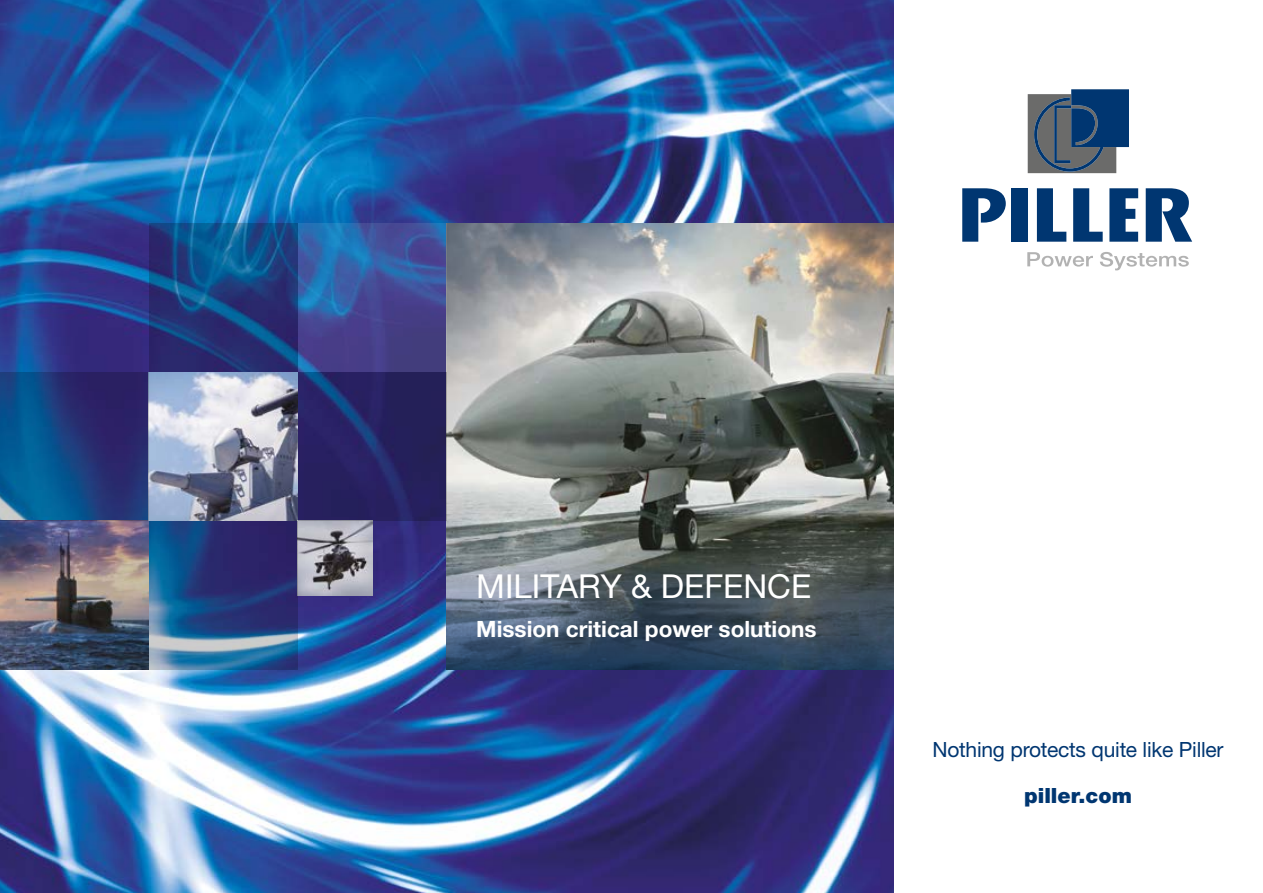
<style>
.page{position:relative;width:1263px;height:893px;background:#fff}
.page>*{position:absolute;margin:0;border:0;box-sizing:border-box;transform-origin:0 0}
.t1{font:33px "Helvetica Neue LTW1 G";color:#fff}
.t2{font:700 22.5px "Helvetica Neue LTW1 G";color:#fff}
.t3{font:21px "Helvetica Neue LTW1 G";letter-spacing:-.01em;color:#003671}
.t4{font:900 21px "Helvetica Neue LTW1 G";color:#003671}
</style>
<div class="page">
<img style="left:0;top:0;width:893px;height:893px">
<img style="left:446px;top:223px;width:447px;height:335px">
<svg style="left:446px;top:558px;width:447px;height:112px;background:#475766"></svg>
<img style="left:0;top:521px;width:149px;height:149px">
<img style="left:149px;top:372px;width:149px;height:149px">
<svg style="left:298px;top:223px;width:148px;height:149px;background:#3c5299"></svg>
<img style="left:298px;top:521px;width:74px;height:74px">
<svg style="left:962px;top:188px;width:44px;height:54px"></svg>
<div style="left:1012px;top:188px;width:16px;height:54px;background:#003671"></div>
<svg style="left:1037px;top:188px;width:29px;height:54px"></svg>
<svg style="left:1073px;top:188px;width:30px;height:54px"></svg>
<svg style="left:1109px;top:188px;width:29px;height:54px"></svg>
<svg style="left:1146px;top:188px;width:46px;height:54px"></svg>
<svg style="left:1028px;top:89px;width:101px;height:84px;background:#465e79"></svg>
<svg style="left:1027px;top:252px;width:66px;height:15px"></svg>
<svg style="left:1100px;top:252px;width:89px;height:18px"></svg>
<svg style="left:0;top:372px;width:149px;height:149px;background:#1b427f"></svg>
<svg style="left:149px;top:223px;width:149px;height:149px;background:#1c3f7e"></svg>
<svg style="left:149px;top:521px;width:149px;height:149px;background:#315188"></svg>
<svg style="left:298px;top:372px;width:148px;height:149px;background:#262361"></svg>
<h1 class="t1" style="left:476px;top:565px;width:336px">MILITARY &amp; DEFENCE</h1>
<p class="t2" style="left:476px;top:615px;width:342px">Mission critical power solutions</p>
<p class="t3" style="left:932px;top:737px;width:293px">Nothing protects quite like Piller</p>
<p class="t4" style="left:1024px;top:783px;width:109px">piller.com</p>
</div>
